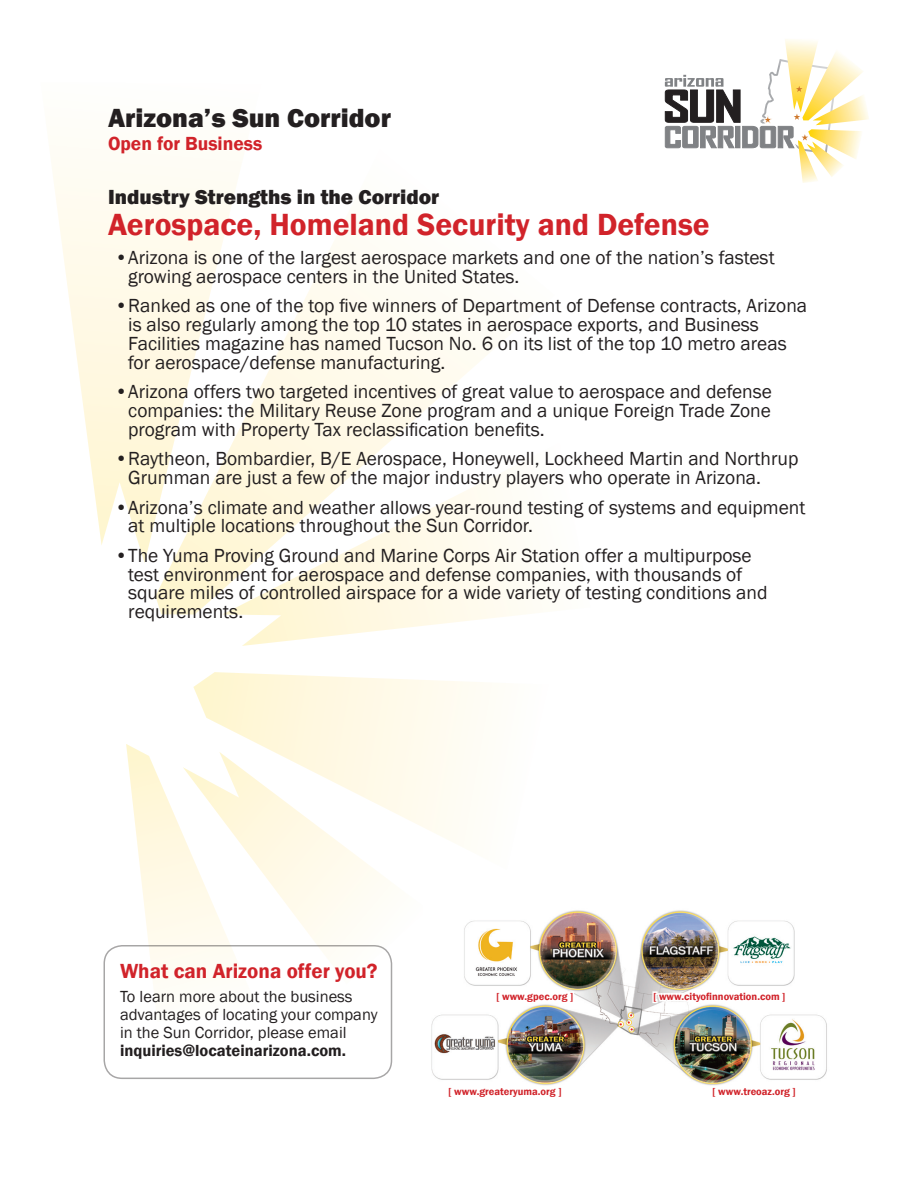
<style>
.page{position:relative;width:918px;height:1188px;background:#fff}
.page>*{position:absolute;margin:0;border:0;box-sizing:border-box;transform-origin:0 0}
.sub_head{font:600 31.5px "Franklin Gothic";color:#d1232a}
.t1{font:800 27px "Franklin Gothic";color:#231f20}
.t2{font:800 21px "Franklin Gothic";color:#231f20}
.t3{font:600 21px "Franklin Gothic";color:#d1232a}
.bullet_list{font:19.5px/18.8px "Franklin Gothic";color:#231f20}
.t4{font:600 19.5px "Franklin Gothic";color:#d1232a}
.t5{font:16.5px/18px "Franklin Gothic";color:#231f20}
.sub_head-2{font:600 10.5px "Franklin Gothic";color:#d1232a}
.s1{font-weight:600}
</style>
<div class="page">
<svg style="left:242px;top:615px;width:272px;height:31px"></svg>
<svg style="left:51px;top:157px;width:104px;height:406px"></svg>
<svg style="left:261px;top:870px;width:132px;height:114px"></svg>
<svg style="left:155px;top:166px;width:380px;height:449px"></svg>
<svg style="left:193px;top:672px;width:291px;height:198px"></svg>
<svg style="left:126px;top:744px;width:133px;height:240px"></svg>
<svg style="left:665px;top:39px;width:204px;height:144px"></svg>
<img style="left:431px;top:910px;width:396px;height:175px">
<div style="left:104px;top:945px;width:288px;height:134px;border:2px solid #231f20;border-radius:18px"></div>
<svg style="left:494px;top:984px;width:82px;height:32px"></svg>
<svg style="left:651px;top:984px;width:137px;height:27px"></svg>
<p class="t1" style="left:108px;top:100px;width:284px">Arizona’s Sun Corridor</p>
<p class="t4" style="left:108px;top:131px;width:156px">Open for Business</p>
<p class="t2" style="left:108px;top:183px;width:333px">Industry Strengths in the Corridor</p>
<p class="sub_head" style="left:108px;top:205px;width:603px">Aerospace, Homeland Security and Defense</p>
<p class="bullet_list" style="left:128px;top:249px;width:648px;text-indent:-14px">•Arizona is one of the largest aerospace markets and one of the nation’s fastest growing aerospace centers in the United States.</p>
<p class="bullet_list" style="left:128px;top:297px;width:681px;text-indent:-14px">•Ranked as one of the top five winners of Department of Defense contracts, Arizona is also regularly among the top 10 states in aerospace exports, and Business Facilities magazine has named Tucson No. 6 on its list of the top 10 metro areas for aerospace/defense manufacturing.</p>
<p class="bullet_list" style="left:128px;top:383px;width:645px;text-align:justify;text-indent:-14px">•Arizona offers two targeted incentives of great value to aerospace and defense companies: the Military Reuse Zone program and a unique Foreign Trade Zone program with Property Tax reclassification benefits.</p>
<p class="bullet_list" style="left:128px;top:450px;width:672px;text-indent:-14px">•Raytheon, Bombardier, B/E Aerospace, Honeywell, Lockheed Martin and Northrup<br>Grumman are just a few of the major industry players who operate in Arizona.</p>
<p class="bullet_list" style="left:128px;top:498px;width:679px;text-indent:-14px">•Arizona’s climate and weather allows year-round testing of systems and equipment at multiple locations throughout the Sun Corridor.</p>
<p class="bullet_list" style="left:128px;top:546px;width:641px;text-indent:-14px">•The Yuma Proving Ground and Marine Corps Air Station offer a multipurpose test environment for aerospace and defense companies, with thousands of square miles of controlled airspace for a wide variety of testing conditions and requirements.</p>
<p class="t3" style="left:120px;top:958px;width:259px">What can Arizona offer you?</p>
<p class="t5" style="left:120px;top:988px;width:259px">To learn more about the business advantages of locating your company in the Sun Corridor, please email <span class="s1">inquiries@locateinarizona.com.</span></p>
<p class="sub_head-2" style="left:496px;top:990px;width:78px">[ www.gpec.org ]</p>
<p class="sub_head-2" style="left:653px;top:990px;width:134px">[ www.cityofinnovation.com ]</p>
<p class="sub_head-2" style="left:449px;top:1085px;width:114px">[ www.greateryuma.org ]</p>
<p class="sub_head-2" style="left:713px;top:1085px;width:85px">[ www.treoaz.org ]</p>
</div>
